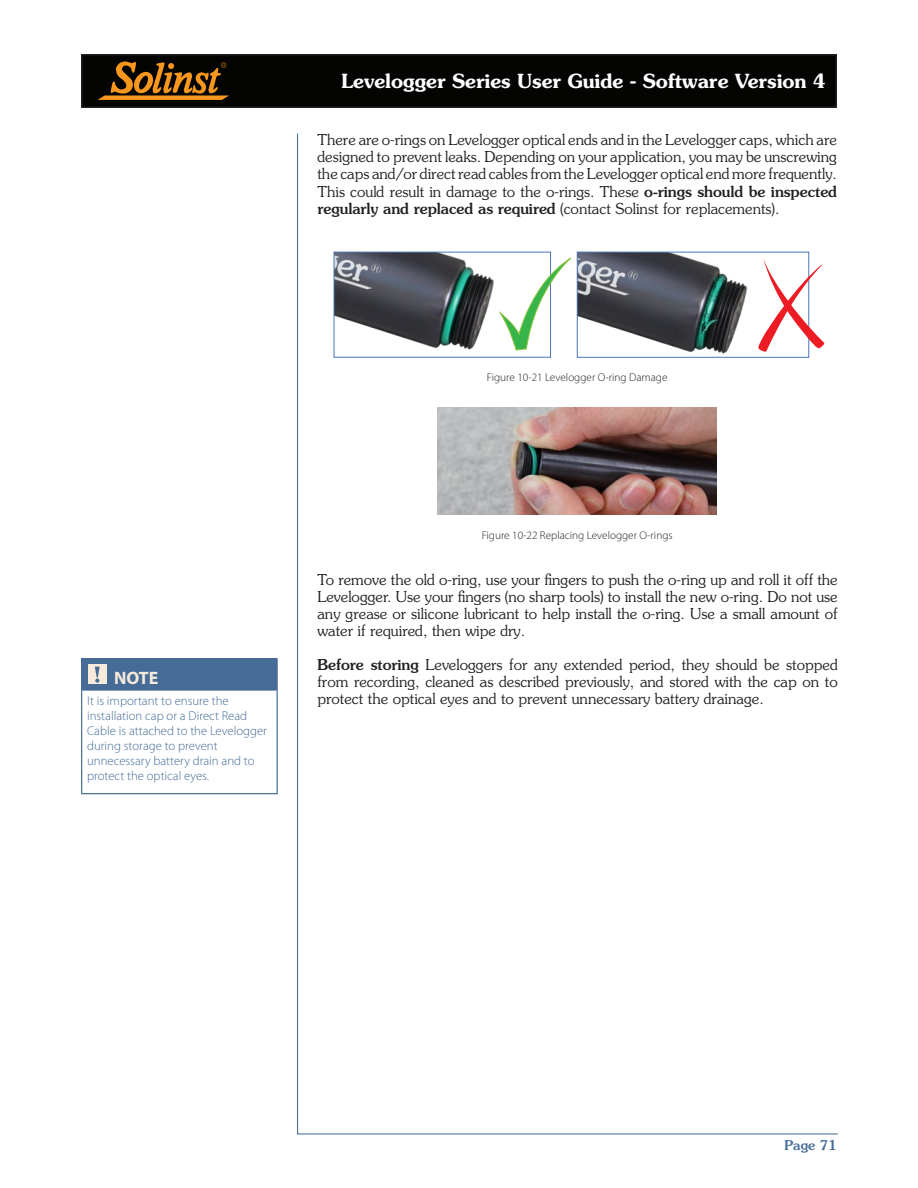
<style>
.page{position:relative;width:918px;height:1188px;background:#fff}
.page>*{position:absolute;margin:0;border:0;box-sizing:border-box;transform-origin:0 0}
.t1{font:600 19.5px "Souvenir Std";letter-spacing:-.005em;color:#fff}
.NOTE{font:700 18px "Myriad Pro";color:#f6eada}
.BODY_Text{font:300 15px/17.2px "Souvenir Std";color:#231f20;text-align:justify}
.Subheadings{font:300 15px/17.2px "Souvenir Std";color:#231f20;text-align:justify}
.t2{font:500 13.5px "Souvenir Std";color:#456b96}
.NOTE-BodyText{font:300 12.75px/15px "Myriad Pro";color:#456b96}
.t3{font:300 11.25px "Myriad Pro";color:#231f20}
.s1{font-weight:500}
</style>
<div class="page">
<div style="left:82px;top:55px;width:754px;height:52px;background:#040503"></div>
<div style="left:81px;top:54px;width:756px;height:54px;border:2px solid #231f20"></div>
<svg style="left:98px;top:62px;width:131px;height:38px"></svg>
<hr style="left:298px;top:1133px;width:540px;height:1px;background:#456b96">
<hr style="left:297px;top:134px;width:1px;height:1001px;background:#456b96">
<div style="left:82px;top:659px;width:195px;height:31px;background:#456b96"></div>
<hr style="left:82px;top:690px;width:195px;height:1px;background:#456b96">
<hr style="left:81px;top:658px;width:197px;height:1px;background:#456b96">
<hr style="left:81px;top:659px;width:1px;height:31px;background:#456b96">
<hr style="left:277px;top:659px;width:1px;height:31px;background:#456b96">
<hr style="left:81px;top:690px;width:1px;height:103px;background:#456b96">
<hr style="left:277px;top:690px;width:1px;height:103px;background:#456b96">
<hr style="left:81px;top:793px;width:197px;height:1px;background:#456b96">
<div style="left:88px;top:665px;width:19px;height:19px;background:#f6eada"></div>
<svg style="left:95px;top:667px;width:5px;height:16px"></svg>
<img style="left:438px;top:408px;width:279px;height:107px">
<img style="left:579px;top:254px;width:169px;height:100px">
<div style="left:577px;top:252px;width:232px;height:106px;border:1px solid #4c74b9"></div>
<img style="left:336px;top:254px;width:163px;height:96px">
<div style="left:334px;top:252px;width:217px;height:106px;border:1px solid #4c74b9"></div>
<svg style="left:500px;top:258px;width:71px;height:92px"></svg>
<svg style="left:758px;top:259px;width:67px;height:93px"></svg>
<h1 class="t1" style="left:342px;top:69px;width:486px">Levelogger Series User Guide - Software Version 4</h1>
<p class="Subheadings" style="left:317px;top:131px;width:521px">There are o-rings on Levelogger optical ends and in the Levelogger caps, which are designed to prevent leaks. Depending on your application, you may be unscrewing the caps and/or direct read cables from the Levelogger optical end more frequently.<br>This could result in damage to the o-rings. These <span class="s1">o-rings should be inspected regularly and replaced as required</span> (contact Solinst for replacements).</p>
<p class="t3" style="left:487px;top:371px;width:182px">Figure 10-21 Levelogger O-ring Damage</p>
<p class="NOTE" style="left:114px;top:668px;width:46px">NOTE</p>
<p class="NOTE-BodyText" style="left:87px;top:694px;width:181px">It is important to ensure the installation cap or a Direct Read<br>Cable is attached to the Levelogger during storage to prevent unnecessary battery drain and to protect the optical eyes.</p>
<p class="t3" style="left:482px;top:529px;width:192px">Figure 10-22 Replacing Levelogger O-rings</p>
<p class="BODY_Text" style="left:317px;top:571px;width:522px">To remove the old o-ring, use your fingers to push the o-ring up and roll it off the Levelogger. Use your fingers (no sharp tools) to install the new o-ring. Do not use any grease or silicone lubricant to help install the o-ring. Use a small amount of water if required, then wipe dry.</p>
<p class="BODY_Text" style="left:317px;top:656px;width:522px"><span class="s1">Before storing</span> Leveloggers for any extended period, they should be stopped from recording, cleaned as described previously, and stored with the cap on to protect the optical eyes and to prevent unnecessary battery drainage.</p>
<p class="t2" style="left:784px;top:1137px;width:54px">Page 71</p>
</div>
